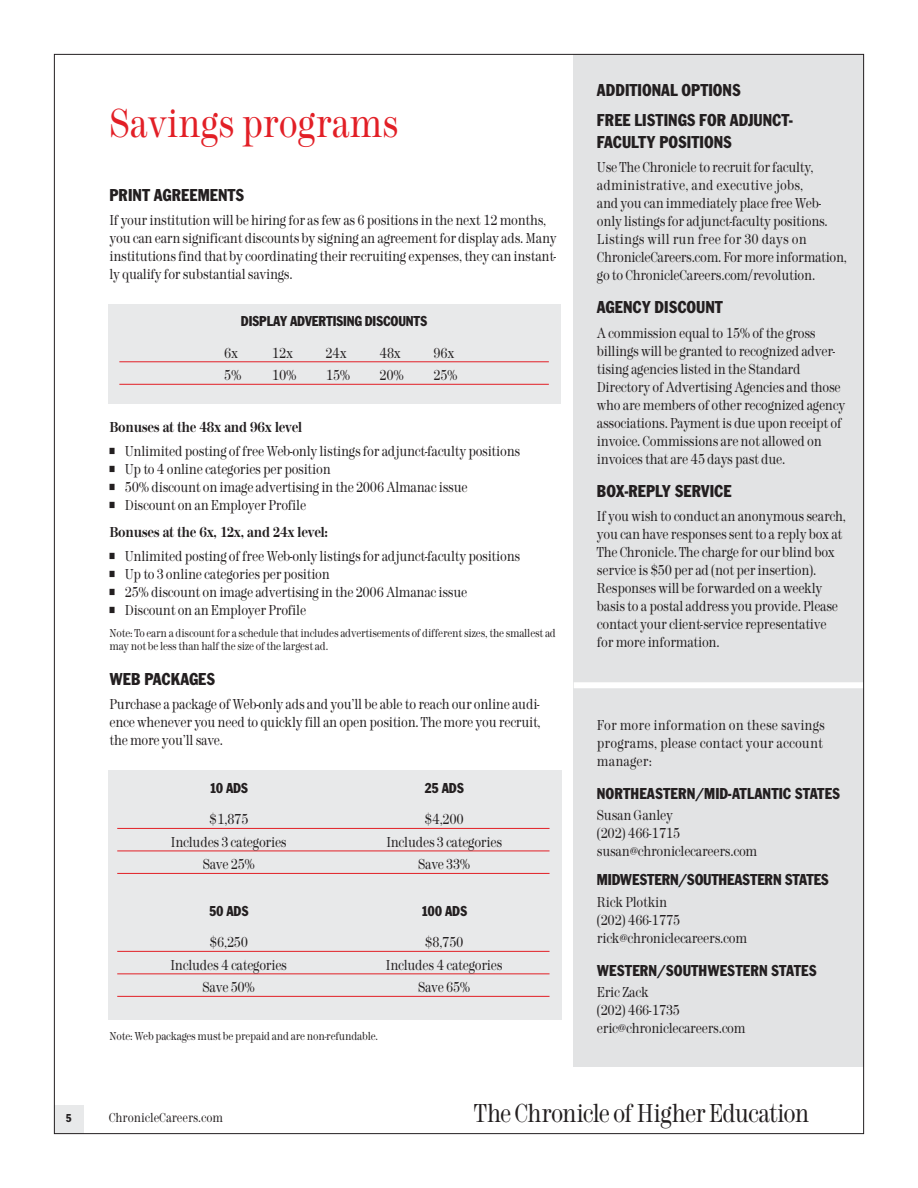
<style>
.page{position:relative;width:918px;height:1188px;background:#fff}
.page>*{position:absolute;margin:0;border:0;box-sizing:border-box;transform-origin:0 0}
.t1{font:42px "Modern M216 Lgt";color:#e21f26;scale:.8 1}
.t2{font:27px "Modern M216 Lgt";letter-spacing:-.03em;color:#231f20;scale:.8 1}
.t3{font:condensed 18px/30.6px "Franklin Gothic T";color:#231f20}
.t4{font:condensed 16.5px "Franklin Gothic T";color:#231f20}
.t5{font:15px/18px "Modern M216 Lgt";letter-spacing:-.02em;color:#231f20;scale:.8 1}
.t6{font:15px/18px "Modern M216 Lgt";letter-spacing:.015em;color:#231f20;scale:.8 1}
.t7{font:15px "Modern M216 Bld";letter-spacing:-.02em;color:#231f20;scale:.8 1}
.t8{font:condensed 15px "Franklin Gothic T";letter-spacing:-.015em;color:#231f20}
.t9{font:13.5px "Modern M216 Lgt";color:#231f20;scale:.8 1}
.t10{font:12px/12.8px "Modern M216 Lgt";letter-spacing:-.02em;color:#231f20;scale:.8 1}
.t11{font:condensed 12px "Franklin Gothic T";color:#231f20}
.s1{color:#fff}
</style>
<div class="page">
<div style="left:54px;top:1106px;width:30px;height:28px;background:#e8e9ea"></div>
<div style="left:574px;top:54px;width:290px;height:1013px;background:#e2e3e4"></div>
<div style="left:574px;top:682px;width:290px;height:6px;background:#fff"></div>
<div style="left:108px;top:304px;width:452px;height:100px;background:#e8e9ea"></div>
<hr style="left:119px;top:361px;width:430px;height:1px;background:#e21f26">
<hr style="left:119px;top:384px;width:430px;height:1px;background:#e21f26">
<div style="left:108px;top:770px;width:454px;height:250px;background:#e8e9ea"></div>
<hr style="left:117px;top:828px;width:433px;height:1px;background:#e21f26">
<hr style="left:117px;top:851px;width:433px;height:1px;background:#e21f26">
<hr style="left:117px;top:873px;width:433px;height:1px;background:#e21f26">
<hr style="left:117px;top:951px;width:433px;height:1px;background:#e21f26">
<hr style="left:117px;top:973px;width:433px;height:1px;background:#e21f26">
<hr style="left:117px;top:996px;width:433px;height:1px;background:#e21f26">
<p class="t11" style="left:66px;top:1115px;width:7px">5</p>
<h1 class="t1" style="left:109px;top:109px;width:363px">Savings programs</h1>
<p class="t3" style="left:109px;top:181px;width:136px">PRINT AGREEMENTS</p>
<p class="t5" style="left:109px;top:213px;width:561px">If your institution will be hiring for as few as 6 positions in the next 12 months, you can earn significant discounts by signing an agreement for display ads. Many institutions find that by coordinating their recruiting expenses, they can instant&shy;ly qualify for substantial savings.</p>
<p class="t8" style="left:241px;top:316px;width:188px">DISPLAY ADVERTISING DISCOUNTS</p>
<p class="t5" style="left:224px;top:346px;width:19px">6x</p>
<p class="t5" style="left:271px;top:346px;width:28px">12x</p>
<p class="t5" style="left:325px;top:346px;width:28px">24x</p>
<p class="t5" style="left:380px;top:346px;width:28px">48x</p>
<p class="t5" style="left:434px;top:346px;width:28px">96x</p>
<p class="t5" style="left:224px;top:368px;width:23px">5%</p>
<p class="t5" style="left:271px;top:368px;width:33px">10%</p>
<p class="t5" style="left:326px;top:368px;width:33px">15%</p>
<p class="t5" style="left:380px;top:368px;width:32px">20%</p>
<p class="t5" style="left:434px;top:368px;width:32px">25%</p>
<p class="t7" style="left:109px;top:422px;width:242px">Bonuses at the 48x and 96x level</p>
<p class="t5" style="left:109px;top:444px;width:515px">■ Unlimited posting of free Web-only listings for adjunct-faculty positions</p>
<p class="t5" style="left:109px;top:462px;width:278px">■ Up to 4 online categories per position</p>
<p class="t5" style="left:109px;top:480px;width:449px">■ 50% discount on image advertising in the 2006 Almanac issue</p>
<p class="t5" style="left:109px;top:498px;width:247px">■ Discount on an Employer Profile</p>
<p class="t7" style="left:109px;top:527px;width:275px">Bonuses at the 6x, 12x, and 24x level:</p>
<p class="t5" style="left:109px;top:549px;width:515px">■ Unlimited posting of free Web-only listings for adjunct-faculty positions</p>
<p class="t5" style="left:109px;top:567px;width:277px">■ Up to 3 online categories per position</p>
<p class="t5" style="left:109px;top:585px;width:449px">■ 25% discount on image advertising in the 2006 Almanac issue</p>
<p class="t5" style="left:109px;top:603px;width:247px">■ Discount on an Employer Profile</p>
<p class="t10" style="left:109px;top:628px;width:560px">Note: To earn a discount for a schedule that includes advertisements of different sizes, the smallest ad may not be less than half the size of the largest ad.</p>
<p class="t3" style="left:109px;top:665px;width:107px">WEB PACKAGES</p>
<p class="t5" style="left:109px;top:697px;width:541px;text-align:justify">Purchase a package of Web-only ads and you’ll be able to reach our online audi&shy;ence whenever you need to quickly fill an open position. The more you recruit, the more you’ll save. <span class="s1">%</span></p>
<p class="t8" style="left:209px;top:783px;width:40px">10 ADS</p>
<p class="t8" style="left:424px;top:783px;width:41px">25 ADS</p>
<p class="t5" style="left:209px;top:812px;width:50px">$1,875</p>
<p class="t5" style="left:425px;top:812px;width:51px">$4,200</p>
<p class="t5" style="left:171px;top:835px;width:146px">Includes 3 categories</p>
<p class="t5" style="left:386px;top:835px;width:146px">Includes 3 categories</p>
<p class="t5" style="left:203px;top:857px;width:67px">Save 25%</p>
<p class="t5" style="left:418px;top:857px;width:67px">Save 33%</p>
<p class="t8" style="left:209px;top:906px;width:41px">50 ADS</p>
<p class="t8" style="left:421px;top:906px;width:48px">100 ADS</p>
<p class="t5" style="left:210px;top:935px;width:49px">$6,250</p>
<p class="t5" style="left:425px;top:935px;width:50px">$8,750</p>
<p class="t5" style="left:171px;top:958px;width:147px">Includes 4 categories</p>
<p class="t5" style="left:386px;top:958px;width:147px">Includes 4 categories</p>
<p class="t5" style="left:203px;top:980px;width:67px">Save 50%</p>
<p class="t5" style="left:418px;top:980px;width:67px">Save 65%</p>
<p class="t10" style="left:109px;top:1031px;width:337px">Note: Web packages must be prepaid and are non-refundable.</p>
<p class="t3" style="left:597px;top:76px;width:197px">ADDITIONAL OPTIONS<br>FREE LISTINGS FOR ADJUNCT-</p>
<p class="t3" style="left:597px;top:128px;width:136px">FACULTY POSITIONS</p>
<p class="t5" style="left:597px;top:160px;width:314px">Use The Chronicle to recruit for faculty, administrative, and executive jobs,<br>and you can immediately place free Web&shy;only listings for adjunct-faculty positions.<br>Listings will run free for 30 days on ChronicleCareers.com. For more information, go to ChronicleCareers.com/revolution.</p>
<p class="t3" style="left:597px;top:293px;width:128px">AGENCY DISCOUNT</p>
<p class="t5" style="left:597px;top:325px;width:312px">A commission equal to 15% of the gross billings will be granted to recognized adver&shy;tising agencies listed in the Standard Directory of Advertising Agencies and those who are members of other recognized agency associations. Payment is due upon receipt of invoice. Commissions are not allowed on invoices that are 45 days past due.</p>
<p class="t3" style="left:597px;top:477px;width:136px">BOX-REPLY SERVICE</p>
<p class="t5" style="left:597px;top:509px;width:313px">If you wish to conduct an anonymous search, you can have responses sent to a reply box at The Chronicle. The charge for our blind box service is $50 per ad (not per insertion).<br>Responses will be forwarded on a weekly basis to a postal address you provide. Please contact your client-service representative for more information.</p>
<p class="t6" style="left:597px;top:718px;width:287px">For more information on these savings programs, please contact your account manager:</p>
<p class="t4" style="left:597px;top:789px;width:245px">NORTHEASTERN/MID-ATLANTIC STATES</p>
<p class="t5" style="left:597px;top:808px;width:202px">Susan Ganley<br>(202) 466-1715 susan@chroniclecareers.com</p>
<p class="t4" style="left:597px;top:875px;width:233px">MIDWESTERN/SOUTHEASTERN STATES</p>
<p class="t5" style="left:597px;top:894px;width:189px">Rick Plotkin<br>(202) 466-1775 rick@chroniclecareers.com</p>
<p class="t4" style="left:597px;top:965px;width:221px">WESTERN/SOUTHWESTERN STATES</p>
<p class="t5" style="left:597px;top:985px;width:187px">Eric Zack<br>(202) 466-1735 eric@chroniclecareers.com</p>
<p class="t9" style="left:109px;top:1113px;width:144px">ChronicleCareers.com</p>
<h2 class="t2" style="left:474px;top:1104px;width:420px">The Chronicle of Higher Education</h2>
</div>
